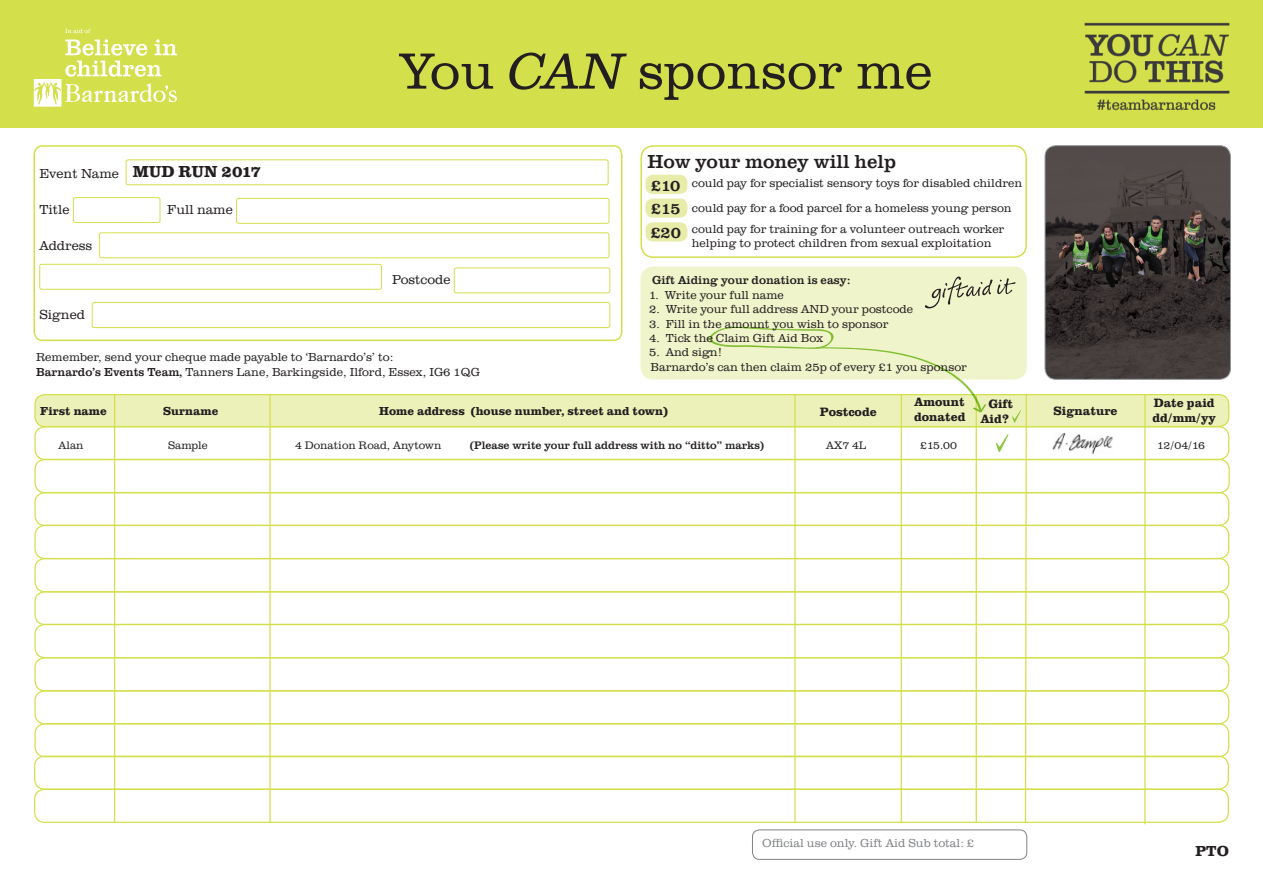
<style>
.page{position:relative;width:1263px;height:893px;background:#fff}
.page>*{position:absolute;margin:0;border:0;box-sizing:border-box;transform-origin:0 0}
.t1{font:300 52.5px "URW Clarendon TOT";letter-spacing:.005em;color:#231f20}
.t2{font:19.5px "URW Clarendon TOT";color:#231f20}
.t3{font:700 16.5px "URW Clarendon TOT";color:#231f20}
.t4{font:16.5px "URW Clarendon TOT";color:#231f20}
.t5{font:700 15px "URW Clarendon TOT";color:#231f20}
.t6{font:300 13.5px "URW Clarendon TOT";color:#231f20}
.t7{font:700 12.6px/15px "URW Clarendon TOT";color:#231f20}
.body_8pt{font:300 12px/13.5px "URW Clarendon TOT";color:#231f20}
.t8{font:700 12px "URW Clarendon TOT";color:#231f20}
.t9{font:300 12px "URW Clarendon TOT";color:#808285}
.t10{font:12px "URW Clarendon TOT";color:#231f20}
.t11{font:300 11.25px "URW Clarendon TOT";color:#231f20}
.t12{font:11.25px "URW Clarendon TOT";color:#231f20}
.s1{font-style:italic}
.s2{font-weight:400}
</style>
<div class="page">
<div style="left:640px;top:267px;width:387px;height:112px;background:#f0f4ca;border-radius:13px"></div>
<svg style="left:925px;top:276px;width:91px;height:32px"></svg>
<img style="left:1045px;top:147px;width:185px;height:232px">
<div style="left:1045px;top:145px;width:186px;height:234px;border:1px solid #939598;border-radius:11px"></div>
<div style="left:0;top:0;width:1263px;height:128px;background:#d4df4c"></div>
<div style="left:752px;top:830px;width:275px;height:30px;border:1px solid #808285;border-radius:7px"></div>
<div style="left:34px;top:789px;width:1195px;height:34px;border:1px solid #d4df4c;border-radius:10px"></div>
<div style="left:34px;top:756px;width:1195px;height:34px;border:1px solid #d4df4c;border-radius:10px"></div>
<div style="left:35px;top:395px;width:1194px;height:32px;background:#ecf1b9;border-radius:10px"></div>
<div style="left:34px;top:394px;width:1195px;height:33px;border:1px solid #d4df4c;border-radius:10px"></div>
<div style="left:34px;top:426px;width:1195px;height:34px;border:1px solid #d4df4c;border-radius:10px"></div>
<div style="left:34px;top:459px;width:1196px;height:34px;border:1px solid #d4df4c;border-radius:10px"></div>
<hr style="left:269px;top:394px;width:2px;height:429px;background:#d4df4c">
<hr style="left:794px;top:395px;width:2px;height:428px;background:#d4df4c">
<hr style="left:901px;top:395px;width:1px;height:428px;background:#d4df4c">
<hr style="left:976px;top:395px;width:1px;height:428px;background:#d4df4c">
<hr style="left:1144px;top:395px;width:1px;height:429px;background:#d4df4c">
<hr style="left:114px;top:394px;width:1px;height:429px;background:#d4df4c">
<div style="left:34px;top:492px;width:1195px;height:34px;border:1px solid #d4df4c;border-radius:10px"></div>
<div style="left:34px;top:525px;width:1195px;height:34px;border:1px solid #d4df4c;border-radius:10px"></div>
<div style="left:34px;top:558px;width:1195px;height:34px;border:1px solid #d4df4c;border-radius:10px"></div>
<div style="left:34px;top:591px;width:1195px;height:34px;border:1px solid #d4df4c;border-radius:10px"></div>
<div style="left:34px;top:624px;width:1195px;height:34px;border:1px solid #d4df4c;border-radius:10px"></div>
<div style="left:34px;top:657px;width:1195px;height:34px;border:1px solid #d4df4c;border-radius:10px"></div>
<div style="left:34px;top:690px;width:1195px;height:34px;border:1px solid #d4df4c;border-radius:10px"></div>
<img style="left:1052px;top:433px;width:61px;height:21px">
<div style="left:34px;top:723px;width:1195px;height:34px;border:1px solid #d4df4c;border-radius:10px"></div>
<svg style="left:996px;top:394px;width:31px;height:429px"></svg>
<img style="left:1084px;top:22px;width:146px;height:89px">
<svg style="left:708px;top:326px;width:278px;height:86px"></svg>
<div style="left:640px;top:145px;width:387px;height:113px;border:2px solid #d4df4c;border-radius:12px"></div>
<div style="left:645px;top:175px;width:42px;height:19px;background:#e7eda9;border-radius:7px"></div>
<div style="left:645px;top:199px;width:42px;height:19px;background:#e7eda9;border-radius:7px"></div>
<div style="left:645px;top:222px;width:42px;height:19px;background:#e7eda9;border-radius:7px"></div>
<svg style="left:33px;top:145px;width:590px;height:197px"></svg>
<div style="left:126px;top:160px;width:482px;height:25px;background:#fff;border-radius:2px"></div>
<div style="left:126px;top:159px;width:482px;height:26px;border:1px solid #d4df4c;border-radius:2px"></div>
<div style="left:73px;top:198px;width:87px;height:25px;background:#fff;border-radius:2px"></div>
<div style="left:73px;top:197px;width:87px;height:26px;border:1px solid #d4df4c;border-radius:2px"></div>
<div style="left:237px;top:198px;width:372px;height:25px;background:#fff;border-radius:2px"></div>
<div style="left:236px;top:198px;width:373px;height:26px;border:1px solid #d4df4c;border-radius:2px"></div>
<div style="left:99px;top:233px;width:510px;height:25px;background:#fff;border-radius:2px"></div>
<div style="left:99px;top:232px;width:510px;height:26px;border:1px solid #d4df4c;border-radius:2px"></div>
<div style="left:40px;top:264px;width:341px;height:25px;background:#fff;border-radius:2px"></div>
<div style="left:39px;top:264px;width:343px;height:26px;border:1px solid #d4df4c;border-radius:2px"></div>
<div style="left:454px;top:268px;width:156px;height:25px;background:#fff;border-radius:2px"></div>
<div style="left:454px;top:268px;width:156px;height:25px;border:1px solid #d4df4c;border-radius:2px"></div>
<div style="left:92px;top:302px;width:518px;height:26px;background:#fff;border-radius:2px"></div>
<div style="left:92px;top:302px;width:518px;height:26px;border:1px solid #d4df4c;border-radius:2px"></div>
<svg style="left:34px;top:39px;width:143px;height:68px"></svg>
<svg style="left:65px;top:29px;width:26px;height:4px"></svg>
<p class="t3" style="left:133px;top:162px;width:130px">MUD RUN 2017</p>
<p class="t6" style="left:39px;top:166px;width:81px">Event Name</p>
<p class="t6" style="left:39px;top:202px;width:32px">Title</p>
<p class="t6" style="left:167px;top:202px;width:67px">Full name</p>
<p class="t6" style="left:39px;top:238px;width:54px">Address</p>
<p class="t1" style="left:400px;top:42px;width:534px">You <span class="s1">CAN</span> sponsor me</p>
<p class="t2" style="left:648px;top:150px;width:250px">How your money will help</p>
<p class="t4" style="left:651px;top:175px;width:31px">£10</p>
<p class="t4" style="left:651px;top:199px;width:31px">£15</p>
<p class="t4" style="left:650px;top:223px;width:32px">£20</p>
<p class="body_8pt" style="left:692px;top:177px;width:332px">could pay for specialist sensory toys for disabled children</p>
<p class="body_8pt" style="left:692px;top:201px;width:321px">could pay for a food parcel for a homeless young person</p>
<p class="body_8pt" style="left:692px;top:223px;width:314px">could pay for training for a volunteer outreach worker helping to protect children from sexual exploitation</p>
<p class="t6" style="left:392px;top:272px;width:60px">Postcode</p>
<p class="t6" style="left:39px;top:307px;width:47px">Signed</p>
<p class="body_8pt" style="left:36px;top:350px;width:446px;line-height:14.4px">Remember, send your cheque made payable to ‘Barnardo’s’ to:<br><span class="s2">Barnardo’s Events Team,</span> Tanners Lane, Barkingside, Ilford, Essex, IG6 1QG</p>
<p class="t10" style="left:652px;top:273px;width:200px">Gift Aiding your donation is easy:</p>
<p class="body_8pt" style="left:649px;top:288px;width:136px">1. Write your full name</p>
<p class="body_8pt" style="left:649px;top:303px;width:266px">2. Write your full address AND your postcode</p>
<p class="body_8pt" style="left:649px;top:317px;width:241px">3. Fill in the amount you wish to sponsor</p>
<p class="body_8pt" style="left:649px;top:331px;width:176px">4. Tick the Claim Gift Aid Box</p>
<p class="body_8pt" style="left:649px;top:346px;width:74px">5. And sign!</p>
<p class="body_8pt" style="left:650px;top:360px;width:318px">Barnardo’s can then claim 25p of every £1 you sponsor</p>
<p class="t7" style="left:914px;top:395px;width:53px">Amount donated</p>
<p class="t8" style="left:40px;top:403px;width:68px">First name</p>
<p class="t8" style="left:163px;top:403px;width:57px">Surname</p>
<p class="t8" style="left:379px;top:403px;width:290px">Home address (house number, street and town)</p>
<p class="t7" style="left:981px;top:396px;width:34px;text-indent:8px">Gift<br>Aid?</p>
<p class="t7" style="left:1053px;top:403px;width:65px">Signature</p>
<p class="t7" style="left:1152px;top:395px;width:65px">Date paid dd/mm/yy</p>
<p class="t7" style="left:820px;top:404px;width:58px">Postcode</p>
<p class="t11" style="left:59px;top:439px;width:27px">Alan</p>
<p class="t11" style="left:168px;top:439px;width:41px">Sample</p>
<p class="t11" style="left:295px;top:439px;width:148px">4 Donation Road, Anytown</p>
<p class="t12" style="left:470px;top:439px;width:296px">(Please write your full address with no “ditto” marks)</p>
<p class="t11" style="left:826px;top:439px;width:42px">AX7 4L</p>
<p class="t11" style="left:920px;top:439px;width:38px">£15.00</p>
<p class="t11" style="left:1157px;top:439px;width:49px">12/04/16</p>
<p class="t9" style="left:762px;top:836px;width:213px">Official use only. Gift Aid Sub total: £</p>
<p class="t5" style="left:1195px;top:842px;width:35px">PTO</p>
</div>
